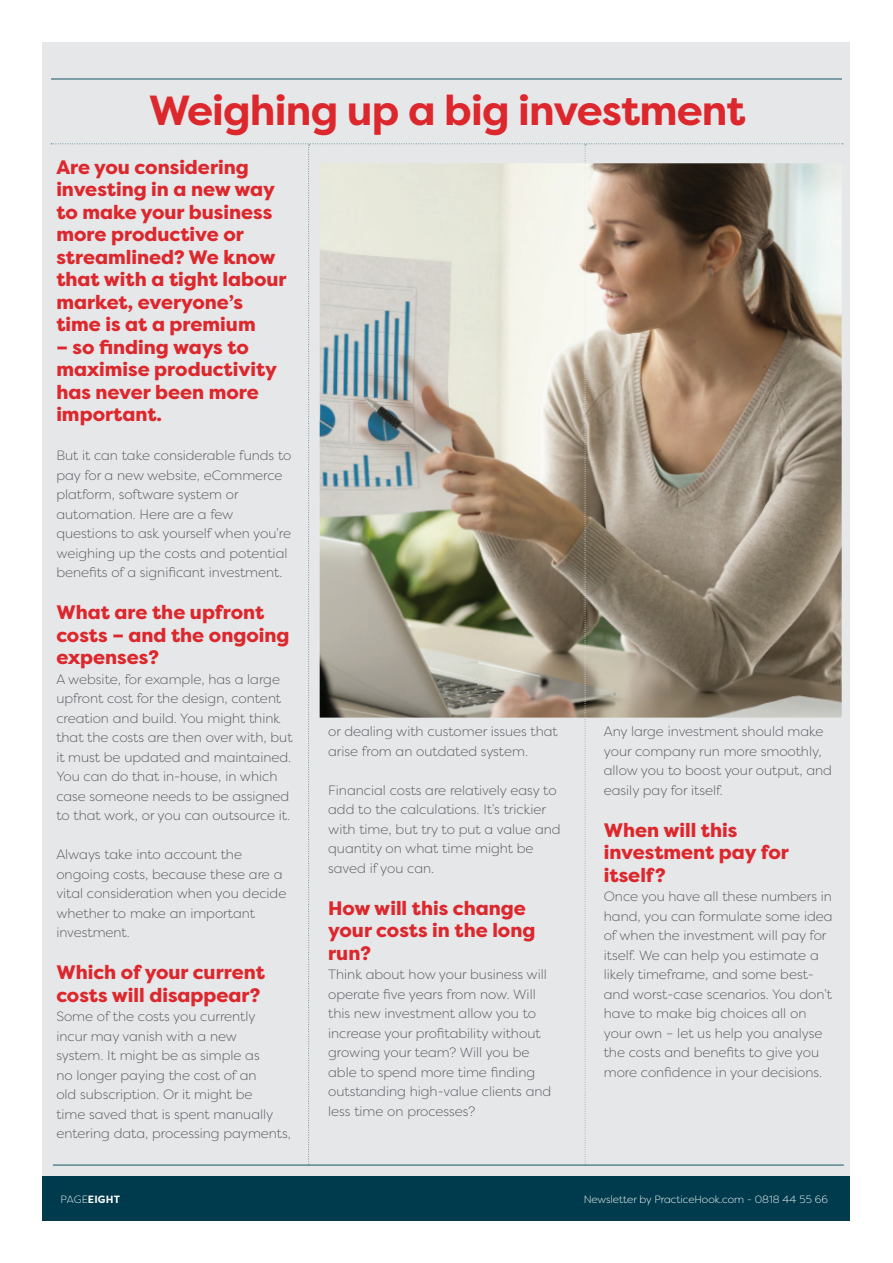
<style>
.page{position:relative;width:893px;height:1263px;background:#fff}
.page>*{position:absolute;margin:0;border:0;box-sizing:border-box;transform-origin:0 0}
.t1{font:700 42px "Filson Pro";letter-spacing:-.02em;color:#dc272d}
.t2{font:800 19.5px/22.5px "Filson Pro";color:#dc272d}
.t3{font:300 13.5px/19.5px "Filson Pro";color:#54555a}
.t4{font:300 10.5px "Filson Pro";color:#fff}
.t5{font:700 10.5px "Filson Pro";letter-spacing:.02em;color:#fff}
.s1{font-weight:300}
</style>
<div class="page">
<div style="left:43px;top:43px;width:807px;height:1177px;background:#e6e7e9"></div>
<hr style="left:51px;top:78px;width:791px;height:2px;background:#5b8692">
<div style="left:43px;top:1176px;width:807px;height:44px;background:#003b4d"></div>
<hr style="left:53px;top:1164px;width:791px;height:2px;background:#5b8692">
<img style="left:320px;top:163px;width:522px;height:555px">
<img style="left:585px;top:163px;width:1px;height:57px">
<h1 class="t1" style="left:149px;top:84px;width:599px">Weighing up a big investment</h1>
<h2 class="t2" style="left:56px;top:156px;width:232px">Are you considering investing in a new way to make your business more productive or streamlined? We know that with a tight labour market, everyone’s time is at a premium</h2>
<h2 class="t2" style="left:56px;top:336px;width:222px">– so finding ways to maximise productivity has never been more important.</h2>
<p class="t3" style="left:56px;top:446px;width:237px">But it can take considerable funds to pay for a new website, eCommerce platform, software system or automation. Here are a few questions to ask yourself when you’re weighing up the costs and potential benefits of a significant investment.</p>
<h2 class="t2" style="left:56px;top:602px;width:235px">What are the upfront costs – and the ongoing expenses?</h2>
<p class="t3" style="left:56px;top:669px;width:238px">A website, for example, has a large upfront cost for the design, content creation and build. You might think that the costs are then over with, but it must be updated and maintained.<br>You can do that in-house, in which case someone needs to be assigned to that work, or you can outsource it.</p>
<p class="t3" style="left:56px;top:845px;width:232px">Always take into account the ongoing costs, because these are a vital consideration when you decide whether to make an important investment.</p>
<h2 class="t2" style="left:56px;top:962px;width:210px">Which of your current costs will disappear?</h2>
<p class="t3" style="left:56px;top:1007px;width:236px">Some of the costs you currently<br>incur may vanish with a new<br>system. It might be as simple as<br>no longer paying the cost of an<br>old subscription. Or it might be<br>time saved that is spent manually entering data, processing payments,</p>
<p class="t3" style="left:328px;top:721px;width:231px">or dealing with customer issues that arise from an outdated system.</p>
<p class="t3" style="left:328px;top:780px;width:234px">Financial costs are relatively easy to add to the calculations. It’s trickier with time, but try to put a value and quantity on what time might be saved if you can.</p>
<h2 class="t2" style="left:328px;top:897px;width:209px">How will this change your costs in the long run?</h2>
<p class="t3" style="left:328px;top:964px;width:225px">Think about how your business will operate five years from now. Will this new investment allow you to increase your profitability without growing your team? Will you be able to spend more time finding outstanding high-value clients and less time on processes?</p>
<p class="t3" style="left:604px;top:721px;width:230px">Any large investment should make your company run more smoothly, allow you to boost your output, and easily pay for itself.</p>
<h2 class="t2" style="left:604px;top:819px;width:187px">When will this investment pay for itself?</h2>
<p class="t3" style="left:604px;top:886px;width:230px">Once you have all these numbers in hand, you can formulate some idea of when the investment will pay for itself. We can help you estimate a likely timeframe, and some best&shy;and worst-case scenarios. You don’t have to make big choices all on your own – let us help you analyse the costs and benefits to give you more confidence in your decisions.</p>
<p class="t5" style="left:61px;top:1192px;width:61px"><span class="s1">PAGE</span>EIGHT</p>
<p class="t4" style="left:584px;top:1192px;width:246px">Newsletter by PracticeHook.com - 0818 44 55 66</p>
</div>
